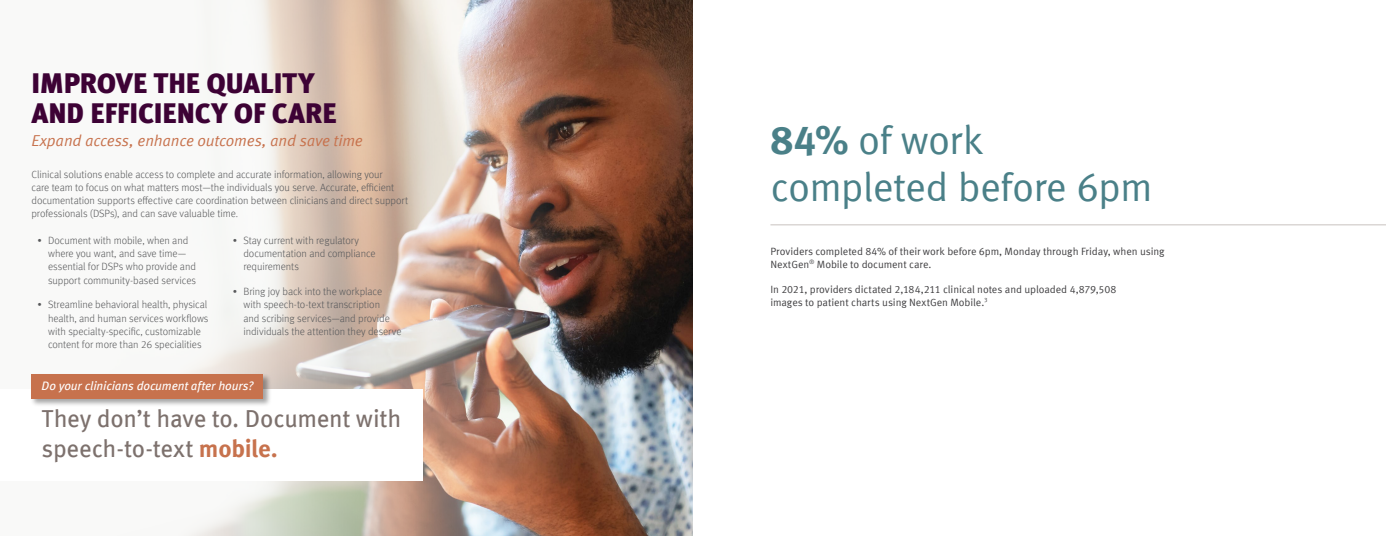
<style>
.page{position:relative;width:1386px;height:536px;background:#fff}
.page>*{position:absolute;margin:0;border:0;box-sizing:border-box;transform-origin:0 0}
.t1{font:40.25px/47.2px "Meta Offc Norm";letter-spacing:-.02em;color:#4a8088}
.t2{font:900 28px/29.8px "Meta Offc";letter-spacing:-.005em;color:#3d0235}
.t3{font:24.5px/29.4px "Meta Offc";letter-spacing:-.015em;color:#7d716d}
.t4{font:15.75px "Meta Offc Norm Ita";letter-spacing:-.01em;color:#c7724d}
.t5{font:italic 12.25px "Meta Offc";letter-spacing:-.01em;color:#fff}
.t6{font:300 10.5px/13.1px "Meta Offc";letter-spacing:-.01em;color:#58595b}
.t7{font:10.5px/13.1px "Meta Offc Norm";letter-spacing:-.01em;color:#414042}
.s1{font-weight:700;color:#c7724d}
.s2{font-family:"Meta Offc";font-weight:700}
</style>
<div class="page">
<div style="left:0;top:0;width:693px;height:536px;background:#f9f9f8"></div>
<img style="left:196px;top:0;width:497px;height:536px">
<div style="left:0;top:389px;width:422px;height:91px;background:#fff"></div>
<div style="left:30px;top:373px;width:242px;height:34px;background:#000;opacity:.36"></div>
<div style="left:32px;top:374px;width:231px;height:24px;background:#c7724d"></div>
<hr style="left:770px;top:224px;width:616px;height:1px;background:#c9c3c0">
<h2 class="t2" style="left:32px;top:70px;width:307px">IMPROVE THE QUALITY<br>AND EFFICIENCY OF CARE</h2>
<h3 class="t4" style="left:32px;top:132px;width:333px">Expand access, enhance outcomes, and save time</h3>
<p class="t6" style="left:32px;top:168px;width:378px">Clinical solutions enable access to complete and accurate information, allowing your<br>care team to focus on what matters most—the individuals you serve. Accurate, efficient documentation supports effective care coordination between clinicians and direct support professionals (DSPs), and can save valuable time.</p>
<p class="t6" style="left:48px;top:234px;width:149px;text-indent:-10px">• Document with mobile, when and where you want, and save time— essential for DSPs who provide and support community-based services</p>
<p class="t6" style="left:48px;top:298px;width:162px;text-indent:-10px">• Streamline behavioral health, physical health, and human services workflows with specialty-specific, customizable content for more than 26 specialities</p>
<p class="t6" style="left:243px;top:234px;width:134px;text-indent:-10px">• Stay current with regulatory documentation and compliance requirements</p>
<p class="t6" style="left:243px;top:285px;width:160px;text-indent:-10px">• Bring joy back into the workplace with speech-to-text transcription<br>and scribing services—and provide individuals the attention they deserve</p>
<p class="t5" style="left:42px;top:379px;width:213px">Do your clinicians document after hours?</p>
<h3 class="t3" style="left:42px;top:404px;width:361px">They don’t have to. Document with speech-to-text <span class="s1">mobile.</span></h3>
<h1 class="t1" style="left:770px;top:117px;width:384px"><span class="s2">84%</span> of work completed before 6pm</h1>
<p class="t7" style="left:770px;top:245px;width:396px">Providers completed 84% of their work before 6pm, Monday through Friday, when using<br>NextGen<sup>®</sup> Mobile to document care.</p>
<p class="t7" style="left:770px;top:283px;width:347px">In 2021, providers dictated 2,184,211 clinical notes and uploaded 4,879,508 images to patient charts using NextGen Mobile.<sup>3</sup></p>
</div>
